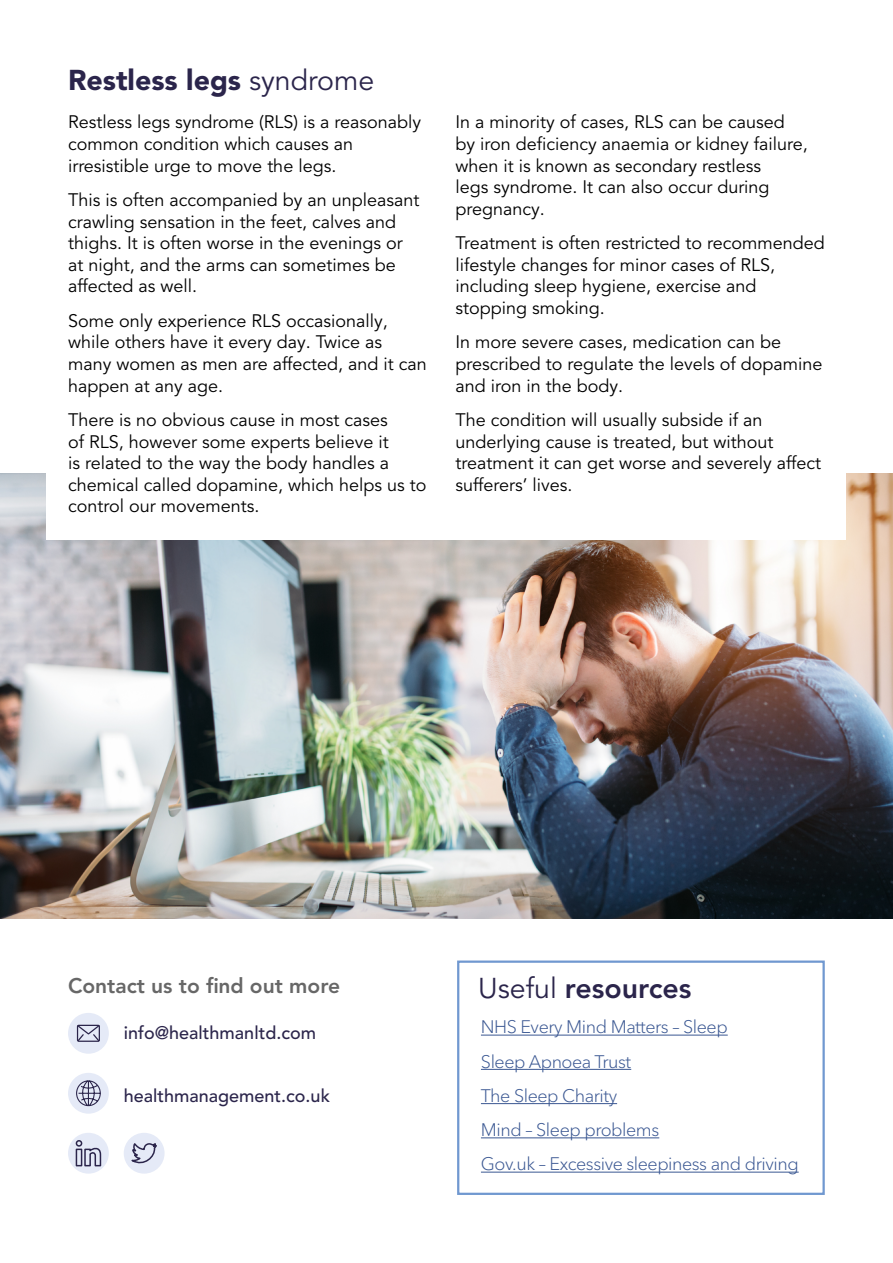
<style>
.page{position:relative;width:893px;height:1263px;background:#fff}
.page>*{position:absolute;margin:0;border:0;box-sizing:border-box;transform-origin:0 0}
.t1{font:900 28.5px "Avenir LT Pro";color:#2b254b}
.t2{font:800 28.5px "Avenir LT Pro";color:#2b254b}
.t3{font:800 21px "Avenir LT Pro";color:#676767}
.t4{font:18px/21.6px "Avenir LT Pro";color:#000}
.t5{font:300 18px/34.2px "Avenir Next LT Pro";letter-spacing:-.025em;color:#3a5792}
.t6{font:500 18px "Avenir LT Pro";color:#2b254b}
.s1{font-weight:400}
</style>
<div class="page">
<div style="left:457px;top:960px;width:368px;height:235px;background:#fff;border:2px solid #7098d0"></div>
<hr style="left:481px;top:1035px;width:247px;height:1px;background:#3a5792">
<hr style="left:481px;top:1069px;width:150px;height:1px;background:#3a5792">
<hr style="left:481px;top:1103px;width:136px;height:1px;background:#3a5792">
<hr style="left:481px;top:1137px;width:178px;height:1px;background:#3a5792">
<hr style="left:481px;top:1172px;width:318px;height:1px;background:#3a5792">
<div style="left:68px;top:1013px;width:41px;height:41px;background:#e5eaf7;border-radius:50%"></div>
<svg style="left:76px;top:1024px;width:24px;height:18px"></svg>
<div style="left:68px;top:1073px;width:41px;height:41px;background:#e5eaf7;border-radius:50%"></div>
<svg style="left:76px;top:1080px;width:25px;height:27px"></svg>
<div style="left:124px;top:1133px;width:41px;height:40px;background:#e5eaf7;border-radius:50%"></div>
<svg style="left:125px;top:1141px;width:32px;height:24px"></svg>
<div style="left:68px;top:1133px;width:41px;height:40px;background:#e5eaf7;border-radius:50%"></div>
<svg style="left:75px;top:1140px;width:27px;height:27px"></svg>
<img style="left:0;top:473px;width:893px;height:445px">
<div style="left:47px;top:466px;width:799px;height:74px;background:#fff"></div>
<h1 class="t1" style="left:68px;top:62px;width:308px">Restless legs <span class="s1">syndrome</span></h1>
<p class="t4" style="left:68px;top:112px;width:355px">Restless legs syndrome (RLS) is a reasonably common condition which causes an irresistible urge to move the legs.</p>
<p class="t4" style="left:68px;top:189px;width:353px">This is often accompanied by an unpleasant crawling sensation in the feet, calves and thighs. It is often worse in the evenings or at night, and the arms can sometimes be affected as well.</p>
<p class="t4" style="left:68px;top:310px;width:360px">Some only experience RLS occasionally, while others have it every day. Twice as many women as men are affected, and it can happen at any age.</p>
<p class="t4" style="left:68px;top:409px;width:360px">There is no obvious cause in most cases<br>of RLS, however some experts believe it<br>is related to the way the body handles a chemical called dopamine, which helps us to control our movements.</p>
<p class="t4" style="left:455px;top:112px;width:354px">In a minority of cases, RLS can be caused by iron deficiency anaemia or kidney failure, when it is known as secondary restless<br>legs syndrome. It can also occur during pregnancy.</p>
<p class="t4" style="left:455px;top:233px;width:371px">Treatment is often restricted to recommended lifestyle changes for minor cases of RLS, including sleep hygiene, exercise and stopping smoking.</p>
<p class="t4" style="left:455px;top:332px;width:368px">In more severe cases, medication can be prescribed to regulate the levels of dopamine and iron in the body.</p>
<p class="t4" style="left:455px;top:409px;width:367px">The condition will usually subside if an underlying cause is treated, but without treatment it can get worse and severely affect sufferers’ lives.</p>
<p class="t3" style="left:68px;top:973px;width:274px">Contact us to find out more</p>
<p class="t6" style="left:124px;top:1022px;width:194px">info@healthmanltd.com</p>
<p class="t6" style="left:124px;top:1085px;width:208px">healthmanagement.co.uk</p>
<h1 class="t2" style="left:478px;top:971px;width:215px"><span class="s1">Useful</span> resources</h1>
<p class="t5" style="left:481px;top:1010px;width:319px">NHS Every Mind Matters – Sleep<br>Sleep Apnoea Trust<br>The Sleep Charity<br>Mind – Sleep problems<br>Gov.uk – Excessive sleepiness and driving</p>
</div>
